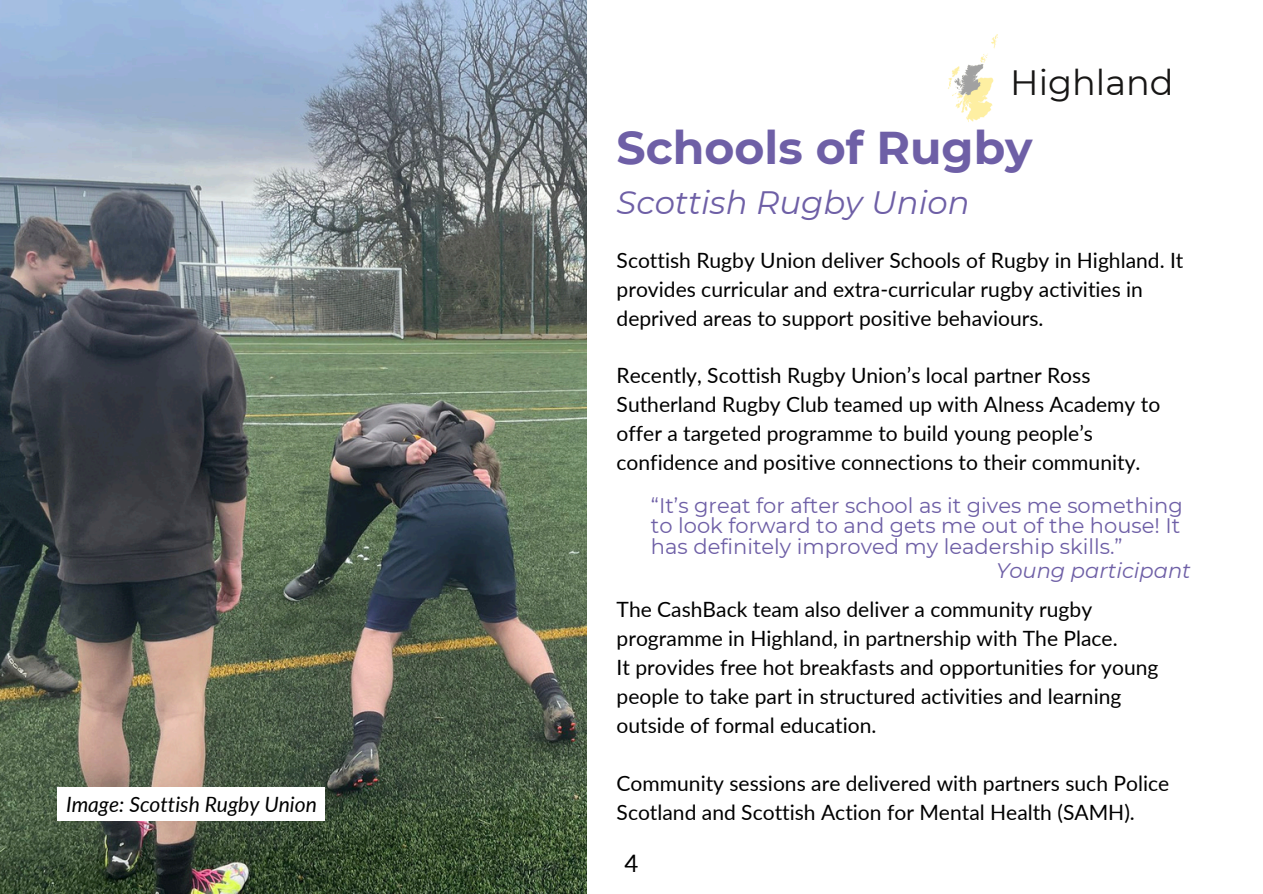
<style>
.page{position:relative;width:1263px;height:894px;background:#fff}
.page>*{position:absolute;margin:0;border:0;box-sizing:border-box;transform-origin:0 0}
.t1{font:700 45.9px "Montserrat";color:#6e5fa6}
.t2{font:35.1px "Montserrat";color:#171615}
.t3{font:italic 32.4px "Montserrat";color:#6e5fa6}
.t4{font:24px "Lato";color:#000}
.t5{font:21px/29px "Lato";color:#000}
.t6{font:21px/20.2px "Montserrat";color:#6e5fa6}
.t7{font:italic 21px "Lato";color:#000}
.t8{font:italic 21px "Montserrat";color:#6e5fa6}
</style>
<div class="page">
<img style="left:948px;top:34px;width:50px;height:88px">
<img style="left:0;top:0;width:587px;height:893px">
<div style="left:58px;top:787px;width:267px;height:33px;background:#fff"></div>
<p class="t7" style="left:66px;top:791px;width:252px">Image: Scottish Rugby Union</p>
<p class="t2" style="left:1010px;top:61px;width:165px">Highland</p>
<p class="t1" style="left:617px;top:120px;width:418px">Schools of Rugby</p>
<p class="t3" style="left:617px;top:182px;width:355px">Scottish Rugby Union</p>
<p class="t5" style="left:617px;top:245px;width:568px">Scottish Rugby Union deliver Schools of Rugby in Highland. It provides curricular and extra-curricular rugby activities in deprived areas to support positive behaviours.</p>
<p class="t5" style="left:617px;top:361px;width:545px">Recently, Scottish Rugby Union’s local partner Ross Sutherland Rugby Club teamed up with Alness Academy to offer a targeted programme to build young people’s confidence and positive connections to their community.</p>
<p class="t6" style="left:651px;top:495px;width:533px">“It’s great for after school as it gives me something to look forward to and gets me out of the house! It has definitely improved my leadership skills.”</p>
<p class="t8" style="left:996px;top:557px;width:196px">Young participant</p>
<h1 class="t5" style="left:617px;top:594px;width:503px">The CashBack team also deliver a community rugby programme in Highland, in partnership with The Place.</h1>
<h1 class="t5" style="left:617px;top:652px;width:543px">It provides free hot breakfasts and opportunities for young people to take part in structured activities and learning outside of formal education.</h1>
<p class="t5" style="left:617px;top:768px;width:554px">Community sessions are delivered with partners such Police<br>Scotland and Scottish Action for Mental Health (SAMH).</p>
<p class="t4" style="left:624px;top:847px;width:15px">4</p>
</div>
